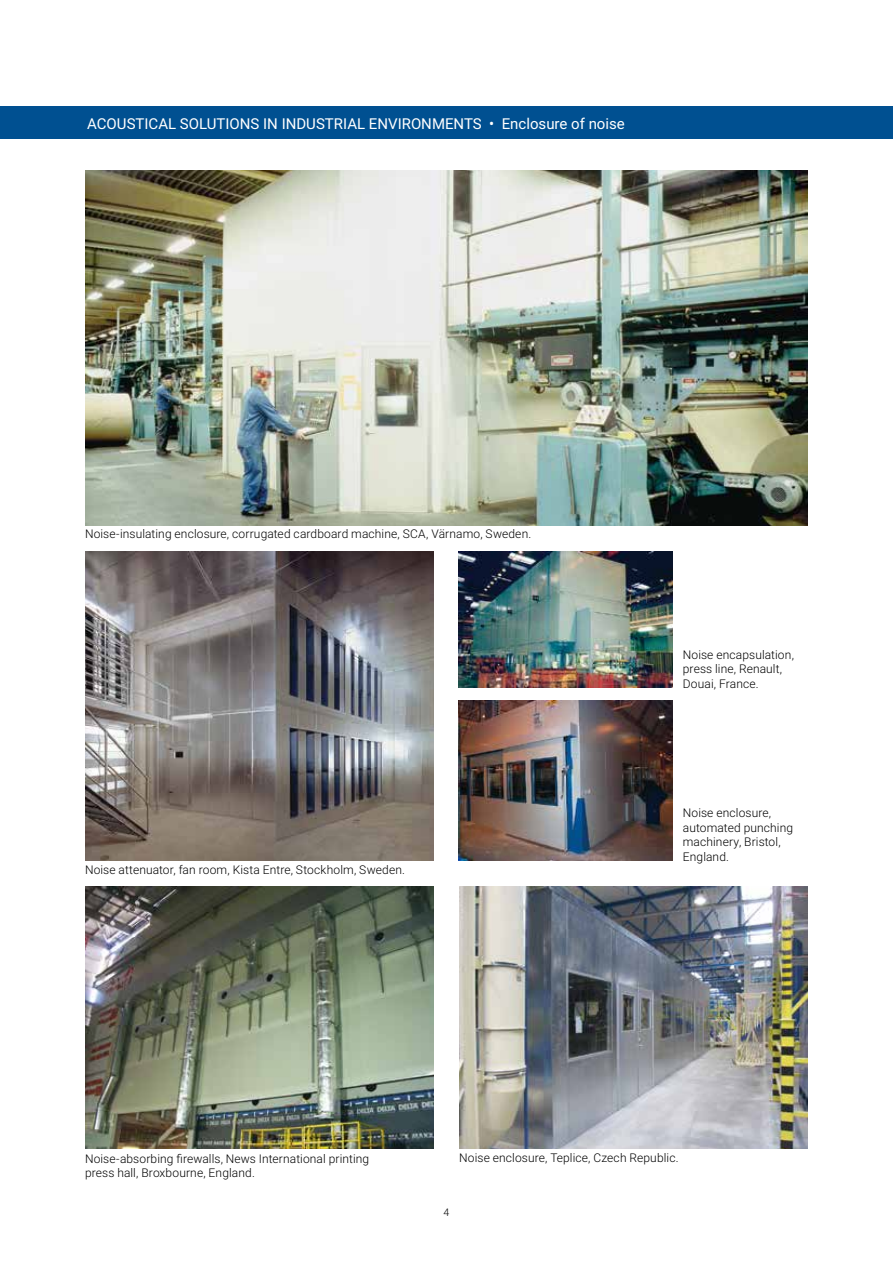
<style>
.page{position:relative;width:893px;height:1263px;background:#fff}
.page>*{position:absolute;margin:0;border:0;box-sizing:border-box;transform-origin:0 0}
.t1{font:15px "Roboto";color:#fff}
.t2{font:300 12px/14.4px "Roboto";letter-spacing:.01em;color:#000}
.t3{font:300 10.5px "Roboto";color:#000}
</style>
<div class="page">
<img style="left:85px;top:551px;width:349px;height:310px">
<img style="left:459px;top:886px;width:349px;height:262px">
<img style="left:85px;top:887px;width:349px;height:261px">
<img style="left:458px;top:700px;width:214px;height:161px">
<img style="left:458px;top:551px;width:214px;height:137px">
<img style="left:85px;top:170px;width:723px;height:355px">
<div style="left:0;top:106px;width:893px;height:33px;background:#005091"></div>
<p class="t1" style="left:87px;top:113px;width:539px">ACOUSTICAL SOLUTIONS IN INDUSTRIAL ENVIRONMENTS • Enclosure of noise</p>
<p class="t2" style="left:85px;top:526px;width:448px">Noise-insulating enclosure, corrugated cardboard machine, SCA, Värnamo, Sweden.</p>
<p class="t2" style="left:85px;top:862px;width:321px">Noise attenuator, fan room, Kista Entre, Stockholm, Sweden.</p>
<p class="t2" style="left:683px;top:647px;width:113px">Noise encapsulation, press line, Renault,<br>Douai, France.</p>
<p class="t2" style="left:683px;top:805px;width:112px">Noise enclosure, automated punching machinery, Bristol,<br>England.</p>
<p class="t2" style="left:85px;top:1151px;width:286px">Noise-absorbing firewalls, News International printing press hall, Broxbourne, England.</p>
<p class="t2" style="left:459px;top:1150px;width:221px">Noise enclosure, Teplice, Czech Republic.</p>
<p class="t3" style="left:444px;top:1205px;width:7px">4</p>
</div>
